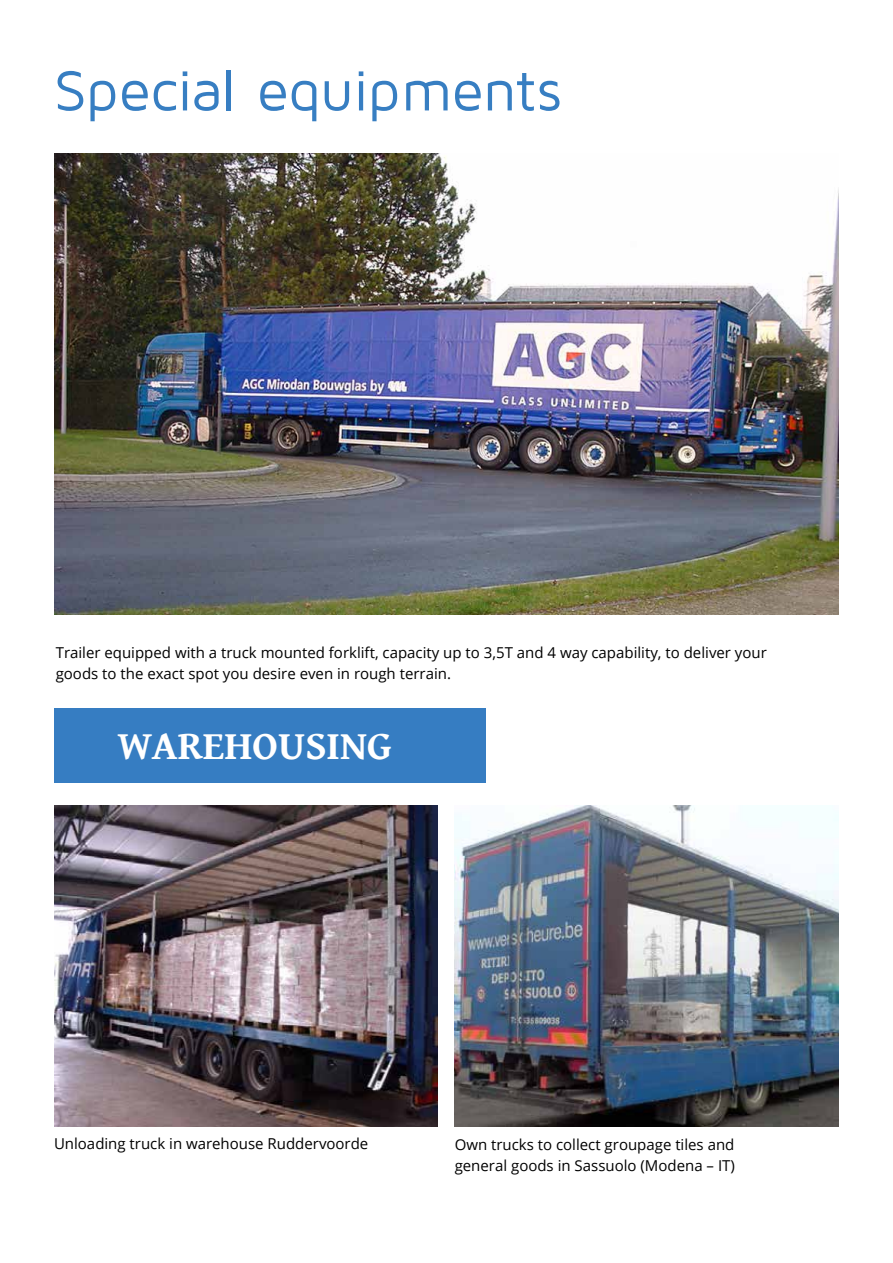
<style>
.page{position:relative;width:893px;height:1263px;background:#fff}
.page>*{position:absolute;margin:0;border:0;box-sizing:border-box;transform-origin:0 0}
.t1{font:58.5px "Maven Pro";letter-spacing:-.015em;color:#377ec2}
.t2{font:700 40.5px "Gentium Book Basic";color:#fff}
.t3{font:15px/21px "Open Sans";color:#000}
</style>
<div class="page">
<img style="left:54px;top:153px;width:785px;height:461px">
<img style="left:54px;top:806px;width:384px;height:320px">
<div style="left:54px;top:709px;width:432px;height:74px;background:#367dc2"></div>
<img style="left:455px;top:806px;width:384px;height:320px">
<h1 class="t1" style="left:54px;top:60px;width:509px">Special equipments</h1>
<p class="t3" style="left:56px;top:641px;width:713px">Trailer equipped with a truck mounted forklift, capacity up to 3,5T and 4 way capability, to deliver your goods to the exact spot you desire even in rough terrain.</p>
<h2 class="t2" style="left:117px;top:715px;width:276px">WAREHOUSING</h2>
<p class="t3" style="left:54px;top:1132px;width:316px">Unloading truck in warehouse Ruddervoorde</p>
<p class="t3" style="left:455px;top:1133px;width:282px">Own trucks to collect groupage tiles and general goods in Sassuolo (Modena – IT)</p>
</div>
